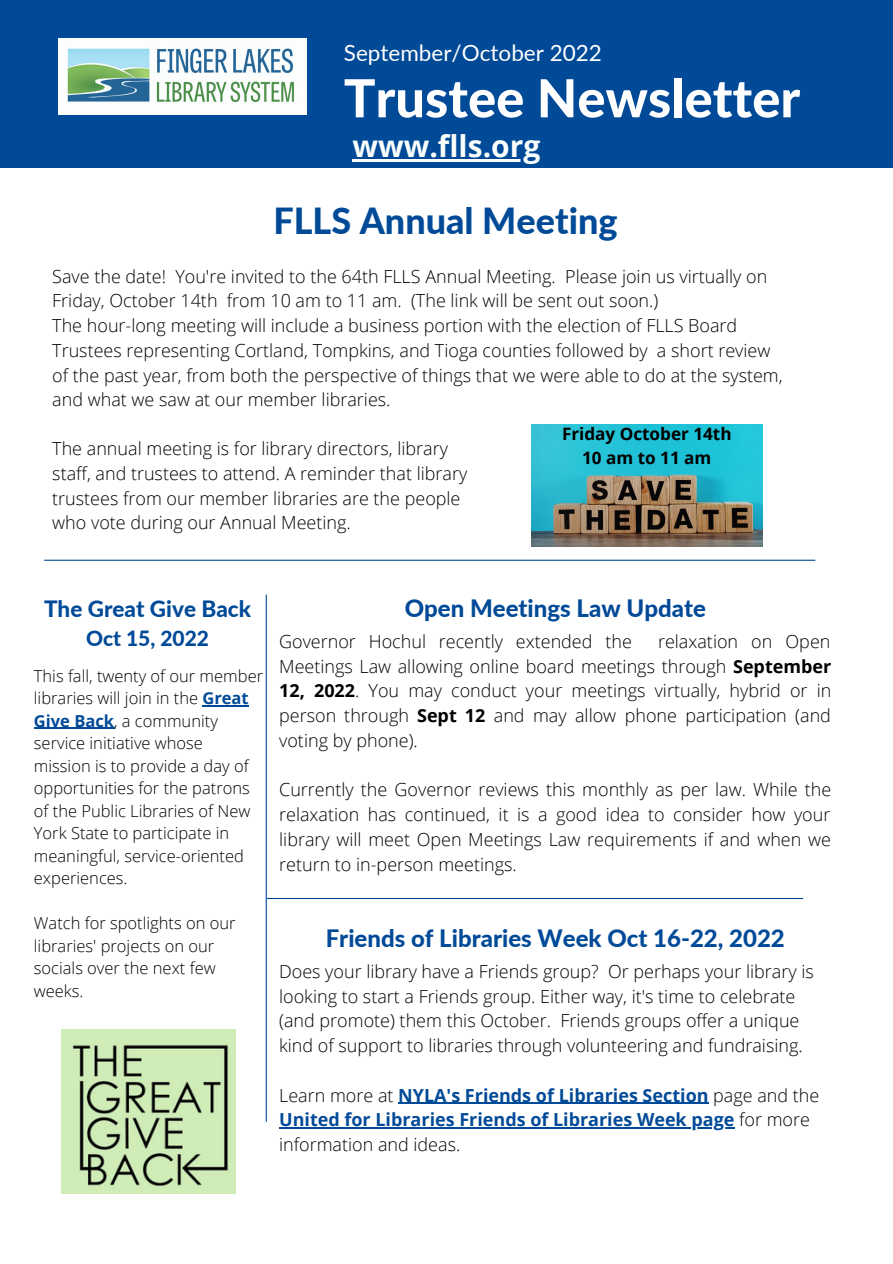
<style>
.page{position:relative;width:893px;height:1264px;background:#fff}
.page>*{position:absolute;margin:0;border:0;box-sizing:border-box;transform-origin:0 0}
.t1{font:800 52.5px "Lato";color:#fff}
.t2{font:800 36px "Lato";color:#004a98}
.t3{font:700 30px "Open Sans";color:#f9fdfb}
.t4{font:800 24px "Lato";color:#004a98}
.t5{font:22.5px "Lato";color:#fff}
.t6{font:800 22.5px "Lato";color:#004a98}
.t7{font:800 21px "Lato";color:#004a98}
.t8{font:300 18px/24.8px "Open Sans";color:#000}
.t9{font:700 18px/24.8px "Open Sans";color:#004a98}
.t10{font:700 17.1px/23.5px "Open Sans";color:#000;text-align:center}
.t11{font:300 16.5px/22.5px "Open Sans";color:#000}
.s1{font-weight:700;color:#004a98}
.s2{font-weight:700}
.s3{font-weight:300;color:#000}
</style>
<div class="page">
<div style="left:0;top:0;width:892px;height:168px;background:#004a98"></div>
<hr style="left:44px;top:559px;width:770px;height:2px;background:#004a98">
<img style="left:58px;top:38px;width:249px;height:77px">
<hr style="left:266px;top:595px;width:1px;height:526px;background:#004a98">
<hr style="left:267px;top:898px;width:535px;height:1px;background:#004a98">
<img style="left:61px;top:1029px;width:174px;height:164px">
<img style="left:531px;top:424px;width:231px;height:122px">
<hr style="left:352px;top:159px;width:188px;height:3px;background:#f9fdfb">
<hr style="left:202px;top:705px;width:47px;height:1px;background:#004a98">
<hr style="left:34px;top:727px;width:80px;height:2px;background:#004a98">
<hr style="left:398px;top:1102px;width:310px;height:1px;background:#004a98">
<hr style="left:279px;top:1127px;width:455px;height:1px;background:#004a98">
<p class="t5" style="left:344px;top:39px;width:259px">September/October 2022</p>
<h1 class="t1" style="left:344px;top:65px;width:458px">Trustee Newsletter</h1>
<h3 class="t3" style="left:352px;top:125px;width:189px">www.flls.org</h3>
<h2 class="t2" style="left:273px;top:198px;width:345px">FLLS Annual Meeting</h2>
<p class="t8" style="left:52px;top:263px;width:731px">Save the date! You're invited to the 64th FLLS Annual Meeting. Please join us virtually on Friday, October 14th from 10 am to 11 am. (The link will be sent out soon.)<br>The hour-long meeting will include a business portion with the election of FLLS Board Trustees representing Cortland, Tompkins, and Tioga counties followed by a short review of the past year, from both the perspective of things that we were able to do at the system, and what we saw at our member libraries.</p>
<p class="t8" style="left:52px;top:436px;width:416px">The annual meeting is for library directors, library staff, and trustees to attend. A reminder that library trustees from our member libraries are the people who vote during our Annual Meeting.</p>
<p class="t10" style="left:562px;top:422px;width:171px">Friday October 14th<br>10 am to 11 am</p>
<p class="t6" style="left:44px;top:595px;width:208px">The Great Give Back</p>
<p class="t7" style="left:86px;top:625px;width:124px">Oct 15, 2022</p>
<p class="t11" style="left:34px;top:664px;width:231px">This fall, twenty of our member libraries will join in the <span class="s1">Great<br>Give Back</span>, a community service initiative whose mission is to provide a day of opportunities for the patrons of the Public Libraries of New<br>York State to participate in meaningful, service-oriented experiences.</p>
<p class="t11" style="left:34px;top:911px;width:203px">Watch for spotlights on our libraries' projects on our socials over the next few weeks.</p>
<h3 class="t4" style="left:404px;top:593px;width:303px">Open Meetings Law Update</h3>
<p class="t8" style="left:279px;top:628px;width:354px">Governor Hochul recently extended the</p>
<p class="t8" style="left:279px;top:628px;width:553px;text-align:justify;text-indent:379px">relaxation on Open Meetings Law allowing online board meetings through <span class="s2">September 12, 2022</span>. You may conduct your meetings virtually, hybrid or in person through <span class="s2">Sept 12</span> and may allow phone participation (and voting by phone).</p>
<p class="t8" style="left:279px;top:777px;width:553px;text-align:justify">Currently the Governor reviews this monthly as per law. While the relaxation has continued, it is a good idea to consider how your library will meet Open Meetings Law requirements if and when we return to in-person meetings.</p>
<h3 class="t4" style="left:326px;top:923px;width:460px">Friends of Libraries Week Oct 16-22, 2022</h3>
<p class="t8" style="left:279px;top:958px;width:536px">Does your library have a Friends group? Or perhaps your library is looking to start a Friends group. Either way, it's time to celebrate (and promote) them this October. Friends groups offer a unique kind of support to libraries through volunteering and fundraising.</p>
<p class="t9" style="left:279px;top:1082px;width:541px"><span class="s3">Learn more at</span> NYLA's Friends of Libraries Section <span class="s3">page and the<br></span>United for Libraries Friends of Libraries Week page <span class="s3">for more information and ideas.</span></p>
</div>
